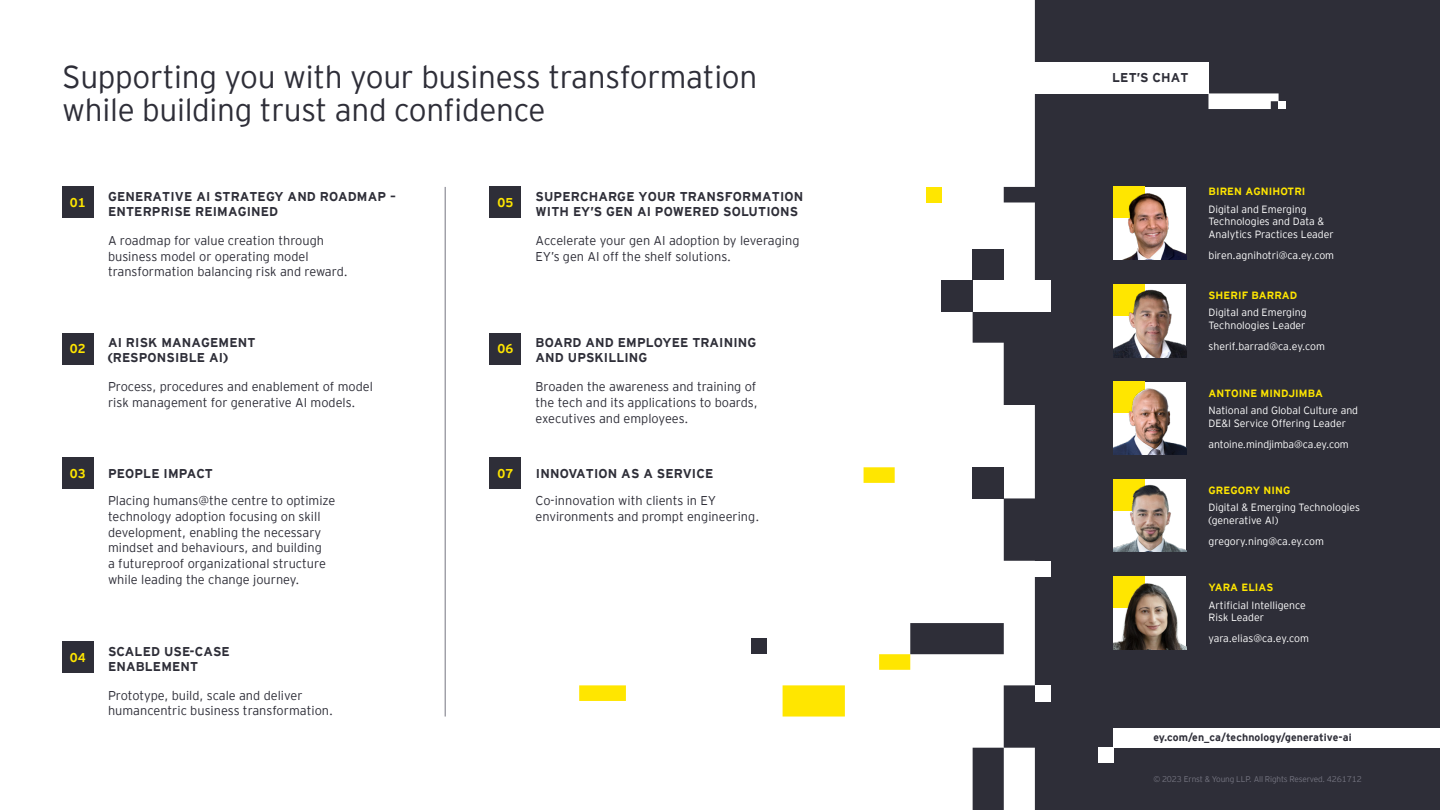
<style>
.page{position:relative;width:1440px;height:810px;background:#fff}
.page>*{position:absolute;margin:0;border:0;box-sizing:border-box;transform-origin:0 0}
.t1{font:300 31.5px/33.8px "EY Interstate";letter-spacing:-.01em;color:#2e2e38}
.t2{font:300 12.75px/15.8px "EY Interstate";color:#2e2e38}
.t3{font:700 12.75px/15px "EY Interstate";letter-spacing:.01em;color:#2e2e38}
.t4{font:700 12.75px "EY Interstate";letter-spacing:.01em;color:#ffe600}
.t5{font:300 10.5px/12.8px "EY Interstate";color:#fff}
.t6{font:700 10.5px "EY Interstate";letter-spacing:.01em;color:#ffe600}
.t7{font:700 10.5px "EY Interstate";letter-spacing:.01em;color:#2e2e38}
.t8{font:300 8.25px "EY Interstate";letter-spacing:-.02em;color:#747480}
</style>
<div class="page">
<svg style="left:973px;top:0;width:467px;height:810px;background:#43434c"></svg>
<div style="left:1029px;top:62px;width:179px;height:31px;background:#fff"></div>
<svg style="left:1208px;top:93px;width:71px;height:16px"></svg>
<div style="left:1279px;top:101px;width:7px;height:8px;background:#fff"></div>
<div style="left:973px;top:249px;width:31px;height:31px;background:#2e2e38"></div>
<div style="left:941px;top:280px;width:32px;height:32px;background:#2e2e38"></div>
<div style="left:973px;top:467px;width:31px;height:31px;background:#2e2e38"></div>
<div style="left:1035px;top:685px;width:16px;height:16px;background:#fff"></div>
<div style="left:973px;top:748px;width:31px;height:62px;background:#2e2e38"></div>
<svg style="left:783px;top:685px;width:62px;height:32px;background:#ffe607"></svg>
<div style="left:751px;top:639px;width:16px;height:15px;background:#2e2e38"></div>
<div style="left:1001px;top:561px;width:49px;height:15px;background:#fff"></div>
<svg style="left:579px;top:685px;width:47px;height:16px"></svg>
<svg style="left:864px;top:467px;width:31px;height:16px"></svg>
<div style="left:926px;top:187px;width:15px;height:15px;background:#ffe600"></div>
<div style="left:973px;top:280px;width:77px;height:32px;background:#fff"></div>
<div style="left:1113px;top:728px;width:327px;height:20px;background:#fff"></div>
<div style="left:1098px;top:748px;width:15px;height:15px;background:#fff"></div>
<svg style="left:879px;top:623px;width:125px;height:47px"></svg>
<hr style="left:445px;top:187px;width:1px;height:530px;background:#747480">
<div style="left:490px;top:187px;width:31px;height:31px;background:#2e2e38"></div>
<div style="left:62px;top:333px;width:31px;height:31px;background:#2e2e38"></div>
<div style="left:62px;top:458px;width:31px;height:31px;background:#2e2e38"></div>
<div style="left:62px;top:642px;width:31px;height:31px;background:#2e2e38"></div>
<div style="left:490px;top:333px;width:31px;height:31px;background:#2e2e38"></div>
<div style="left:490px;top:458px;width:31px;height:31px;background:#2e2e38"></div>
<img style="left:1113px;top:187px;width:73px;height:73px">
<img style="left:1113px;top:284px;width:73px;height:73px">
<img style="left:1113px;top:382px;width:73px;height:73px">
<img style="left:1113px;top:479px;width:73px;height:73px">
<img style="left:1113px;top:576px;width:73px;height:73px">
<div style="left:62px;top:187px;width:31px;height:31px;background:#2e2e38"></div>
<h1 class="t1" style="left:62px;top:58px;width:697px">Supporting you with your business transformation while building trust and confidence</h1>
<p class="t4" style="left:70px;top:193px;width:17px">01</p>
<p class="t3" style="left:108px;top:188px;width:289px">GENERATIVE AI STRATEGY AND ROADMAP –<br>ENTERPRISE REIMAGINED</p>
<p class="t2" style="left:108px;top:232px;width:241px">A roadmap for value creation through business model or operating model transformation balancing risk and reward.</p>
<p class="t4" style="left:497px;top:193px;width:17px">05</p>
<p class="t3" style="left:536px;top:188px;width:269px">SUPERCHARGE YOUR TRANSFORMATION<br>WITH EY’S GEN AI POWERED SOLUTIONS</p>
<p class="t2" style="left:536px;top:232px;width:265px">Accelerate your gen AI adoption by leveraging<br>EY’s gen AI off the shelf solutions.</p>
<p class="t4" style="left:70px;top:340px;width:17px">02</p>
<p class="t3" style="left:108px;top:334px;width:149px">AI RISK MANAGEMENT (RESPONSIBLE AI)</p>
<p class="t2" style="left:108px;top:378px;width:267px">Process, procedures and enablement of model risk management for generative AI models.</p>
<p class="t4" style="left:497px;top:340px;width:17px">06</p>
<p class="t3" style="left:536px;top:334px;width:222px">BOARD AND EMPLOYEE TRAINING<br>AND UPSKILLING</p>
<p class="t2" style="left:536px;top:378px;width:224px;text-align:justify">Broaden the awareness and training of the tech and its applications to boards, executives and employees.</p>
<p class="t4" style="left:70px;top:464px;width:17px">03</p>
<p class="t3" style="left:108px;top:465px;width:106px">PEOPLE IMPACT</p>
<p class="t2" style="left:108px;top:492px;width:229px">Placing humans@the centre to optimize technology adoption focusing on skill development, enabling the necessary mindset and behaviours, and building<br>a futureproof organizational structure while leading the change journey.</p>
<p class="t4" style="left:497px;top:464px;width:17px">07</p>
<p class="t3" style="left:536px;top:465px;width:179px">INNOVATION AS A SERVICE</p>
<p class="t2" style="left:536px;top:492px;width:225px">Co-innovation with clients in EY environments and prompt engineering.</p>
<p class="t4" style="left:70px;top:648px;width:17px">04</p>
<p class="t3" style="left:108px;top:643px;width:123px">SCALED USE-CASE<br>ENABLEMENT</p>
<p class="t2" style="left:108px;top:687px;width:227px">Prototype, build, scale and deliver humancentric business transformation.</p>
<p class="t3" style="left:1112px;top:70px;width:78px">LET’S CHAT</p>
<p class="t6" style="left:1208px;top:184px;width:99px">BIREN AGNIHOTRI</p>
<p class="t5" style="left:1208px;top:202px;width:127px">Digital and Emerging<br>Technologies and Data &amp;<br>Analytics Practices Leader</p>
<p class="t5" style="left:1208px;top:248px;width:127px">biren.agnihotri@ca.ey.com</p>
<p class="t6" style="left:1208px;top:288px;width:90px">SHERIF BARRAD</p>
<p class="t5" style="left:1208px;top:306px;width:100px">Digital and Emerging<br>Technologies Leader</p>
<p class="t5" style="left:1208px;top:340px;width:118px">sherif.barrad@ca.ey.com</p>
<p class="t6" style="left:1208px;top:385px;width:116px">ANTOINE MINDJIMBA</p>
<p class="t5" style="left:1208px;top:403px;width:151px">National and Global Culture and<br>DE&amp;I Service Offering Leader</p>
<p class="t5" style="left:1208px;top:437px;width:142px">antoine.mindjimba@ca.ey.com</p>
<p class="t6" style="left:1208px;top:483px;width:83px">GREGORY NING</p>
<p class="t5" style="left:1208px;top:500px;width:153px">Digital &amp; Emerging Technologies (generative AI)</p>
<p class="t5" style="left:1208px;top:534px;width:117px">gregory.ning@ca.ey.com</p>
<p class="t6" style="left:1208px;top:580px;width:67px">YARA ELIAS</p>
<p class="t5" style="left:1208px;top:598px;width:99px">Artificial Intelligence<br>Risk Leader</p>
<p class="t5" style="left:1208px;top:632px;width:102px">yara.elias@ca.ey.com</p>
<p class="t7" style="left:1153px;top:730px;width:200px">ey.com/en_ca/technology/generative-ai</p>
<p class="t8" style="left:1153px;top:773px;width:210px">© 2023 Ernst &amp; Young LLP. All Rights Reserved. 4261712</p>
</div>
